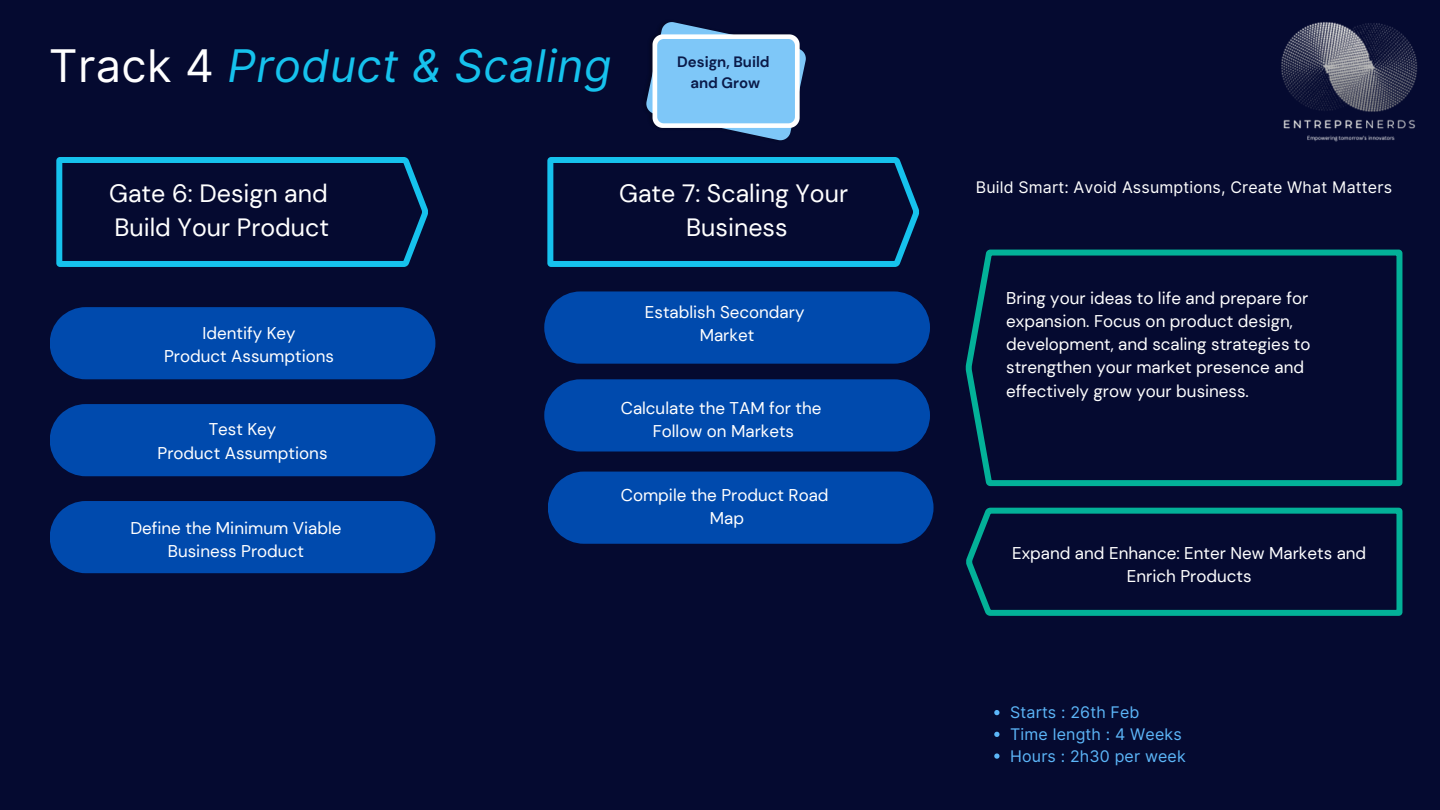
<style>
.page{position:relative;width:1440px;height:810px;background:#050a30}
.page>*{position:absolute;margin:0;border:0;box-sizing:border-box;transform-origin:0 0}
.t1{font:italic 45px "Inter";letter-spacing:.01em;color:#16c2ed}
.t2{font:25px/34.5px "DM Sans";color:#fff}
.t3{font:17px/23.2px "DM Sans";color:#fff;text-align:center}
.t4{font:16px "Inter";letter-spacing:.01em;color:#5cb6f9}
.t5{font:16px "Inter";letter-spacing:.01em;color:#fff}
.t6{font:700 15px "DM Sans";color:#0a1a49}
.s1{font-style:normal;color:#fff}
</style>
<div class="page">
<img style="left:1141px;top:22px;width:277px;height:303px">
<svg style="left:646px;top:22px;width:160px;height:119px"></svg>
<svg style="left:56px;top:157px;width:372px;height:110px"></svg>
<svg style="left:547px;top:157px;width:372px;height:110px"></svg>
<div style="left:50px;top:307px;width:385px;height:72px;background:#004aad"></div>
<div style="left:50px;top:404px;width:385px;height:72px;background:#004aad"></div>
<div style="left:50px;top:501px;width:385px;height:72px;background:#004aad"></div>
<div style="left:544px;top:291px;width:386px;height:73px;background:#004aad"></div>
<div style="left:544px;top:379px;width:386px;height:73px;background:#004aad"></div>
<div style="left:548px;top:472px;width:386px;height:72px;background:#004aad"></div>
<svg style="left:966px;top:250px;width:436px;height:236px"></svg>
<svg style="left:966px;top:508px;width:436px;height:108px"></svg>
<svg style="left:994px;top:710px;width:6px;height:5px"></svg>
<svg style="left:994px;top:732px;width:6px;height:5px"></svg>
<svg style="left:994px;top:753px;width:6px;height:6px"></svg>
<h1 class="t1" style="left:49px;top:39px;width:564px"><span class="s1">Track 4</span> Product &amp; Scaling</h1>
<p class="t6" style="left:677px;top:53px;width:94px">Design, Build</p>
<p class="t6" style="left:690px;top:74px;width:71px">and Grow</p>
<h3 class="t2" style="left:109px;top:176px;width:221px">Gate 6: Design and<br>Build Your Product</h3>
<h2 class="t2" style="left:619px;top:176px;width:230px;text-align:center">Gate 7: Scaling Your<br>Business</h2>
<h2 class="t3" style="left:164px;top:321px;width:172px">Identify Key<br>Product Assumptions</h2>
<h3 class="t3" style="left:158px;top:418px;width:172px">Test Key<br>Product Assumptions</h3>
<h3 class="t3" style="left:130px;top:516px;width:213px">Define the Minimum Viable<br>Business Product</h3>
<h3 class="t3" style="left:645px;top:300px;width:161px">Establish Secondary<br>Market</h3>
<h3 class="t3" style="left:621px;top:396px;width:202px">Calculate the TAM for the<br>Follow on Markets</h3>
<h3 class="t3" style="left:621px;top:484px;width:209px">Compile the Product Road<br>Map</h3>
<h3 class="t5" style="left:976px;top:177px;width:418px">Build Smart: Avoid Assumptions, Create What Matters</h3>
<h3 class="t3" style="left:1006px;top:286px;width:306px;text-align:left">Bring your ideas to life and prepare for expansion. Focus on product design, development, and scaling strategies to strengthen your market presence and effectively grow your business.</h3>
<h3 class="t3" style="left:1012px;top:541px;width:356px">Expand and Enhance: Enter New Markets and<br>Enrich Products</h3>
<p class="t4" style="left:1010px;top:703px;width:131px">Starts : 26th Feb</p>
<p class="t4" style="left:1010px;top:725px;width:173px">Time length : 4 Weeks</p>
<p class="t4" style="left:1010px;top:746px;width:177px">Hours : 2h30 per week</p>
</div>
